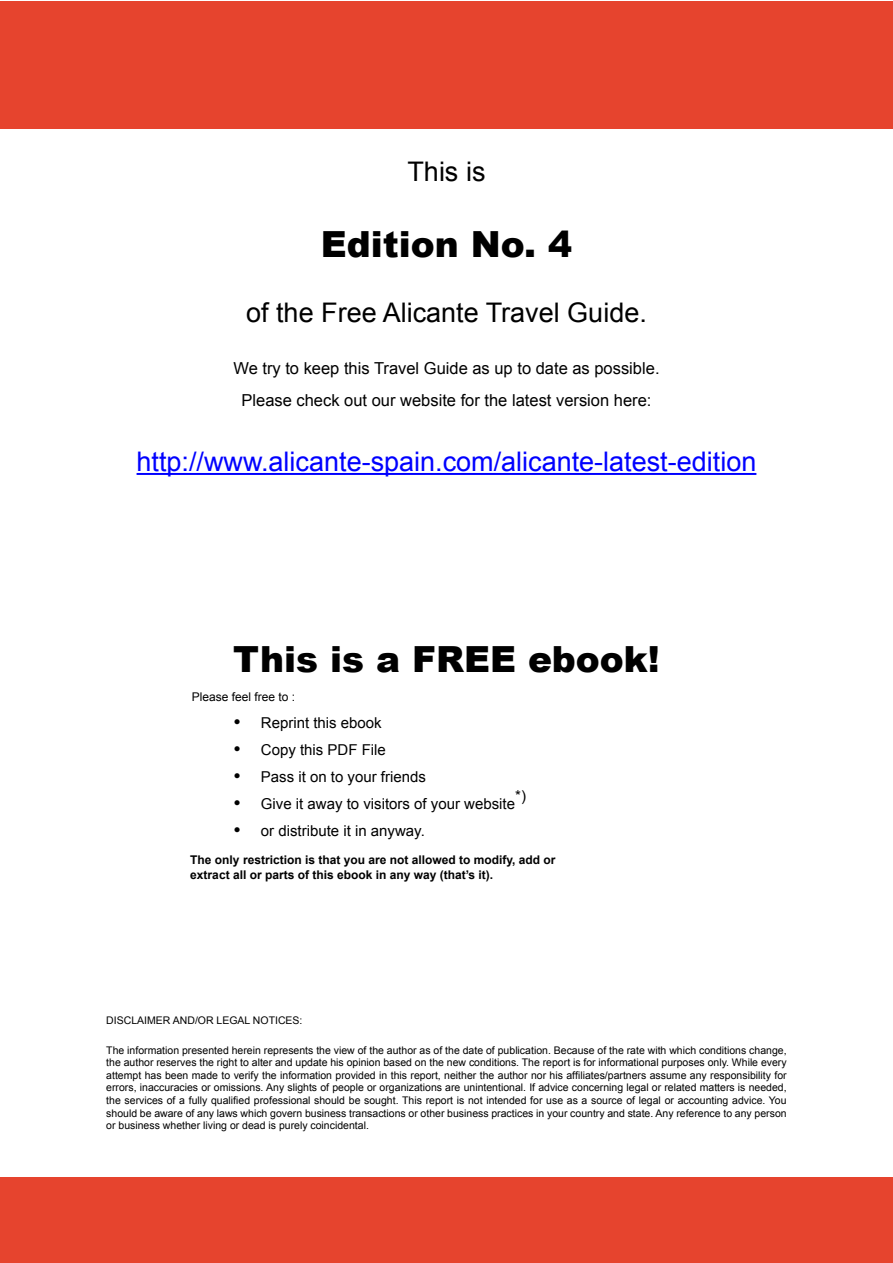
<style>
.page{position:relative;width:893px;height:1263px;background:#fff}
.page>*{position:absolute;margin:0;border:0;box-sizing:border-box;transform-origin:0 0}
.t1{font:900 36px "Arial";color:#000}
.t2{font:27px "Arial";color:#00f}
.t3{font:27px "Arial";color:#000}
.t4{font:24px/27px "Myriad Pro";color:#000;text-align:justify}
.t5{font:16.5px/32.4px "Arial";color:#000;text-align:center}
.t6{font:15px/27px "Arial";color:#000}
.t7{font:700 12px/14.4px "Arial";color:#000}
.t8{font:12px "Arial";color:#000}
.t9{font:10.5px/12.6px "Arial";color:#000;text-align:justify}
</style>
<div class="page">
<div style="left:1px;top:1px;width:892px;height:127px;background:#e6442e"></div>
<div style="left:0;top:1178px;width:893px;height:85px;background:#e6442e"></div>
<hr style="left:137px;top:473px;width:619px;height:2px;background:#00f">
<h2 class="t3" style="left:407px;top:154px;width:80px">This is</h2>
<h1 class="t1" style="left:321px;top:218px;width:253px">Edition No. 4</h1>
<h2 class="t3" style="left:246px;top:294px;width:402px">of the Free Alicante Travel Guide.</h2>
<h3 class="t5" style="left:233px;top:352px;width:428px">We try to keep this Travel Guide as up to date as possible.<br>Please check out our website for the latest version here:</h3>
<h2 class="t2" style="left:137px;top:444px;width:621px">http://www.alicante-spain.com/alicante-latest-edition</h2>
<h1 class="t1" style="left:233px;top:633px;width:428px">This is a FREE ebook!</h1>
<p class="t8" style="left:192px;top:688px;width:105px">Please feel free to :</p>
<h3 class="t6" style="left:261px;top:709px;width:256px">Reprint this ebook<br>Copy this PDF File<br>Pass it on to your friends<br>Give it away to visitors of your website</h3>
<h3 class="t4" style="left:234px;top:706px;width:8px">• • • • •</h3>
<h3 class="t6" style="left:515px;top:782px;width:12px">*)</h3>
<h3 class="t6" style="left:261px;top:817px;width:165px">or distribute it in anyway.</h3>
<p class="t7" style="left:190px;top:853px;width:367px">The only restriction is that you are not allowed to modify, add or extract all or parts of this ebook in any way (that’s it).</p>
<p class="t9" style="left:106px;top:1014px;width:198px">DISCLAIMER AND/OR LEGAL NOTICES:</p>
<p class="t9" style="left:106px;top:1044px;width:682px">The information presented herein represents the view of the author as of the date of publication. Because of the rate with which conditions change, the author reserves the right to alter and update his opinion based on the new conditions. The report is for informational purposes only. While every attempt has been made to verify the information provided in this report, neither the author nor his affiliates/partners assume any responsibility for errors, inaccuracies or omissions. Any slights of people or organizations are unintentional. If advice concerning legal or related matters is needed, the services of a fully qualified professional should be sought. This report is not intended for use as a source of legal or accounting advice. You should be aware of any laws which govern business transactions or other business practices in your country and state. Any reference to any person or business whether living or dead is purely coincidental.</p>
</div>
